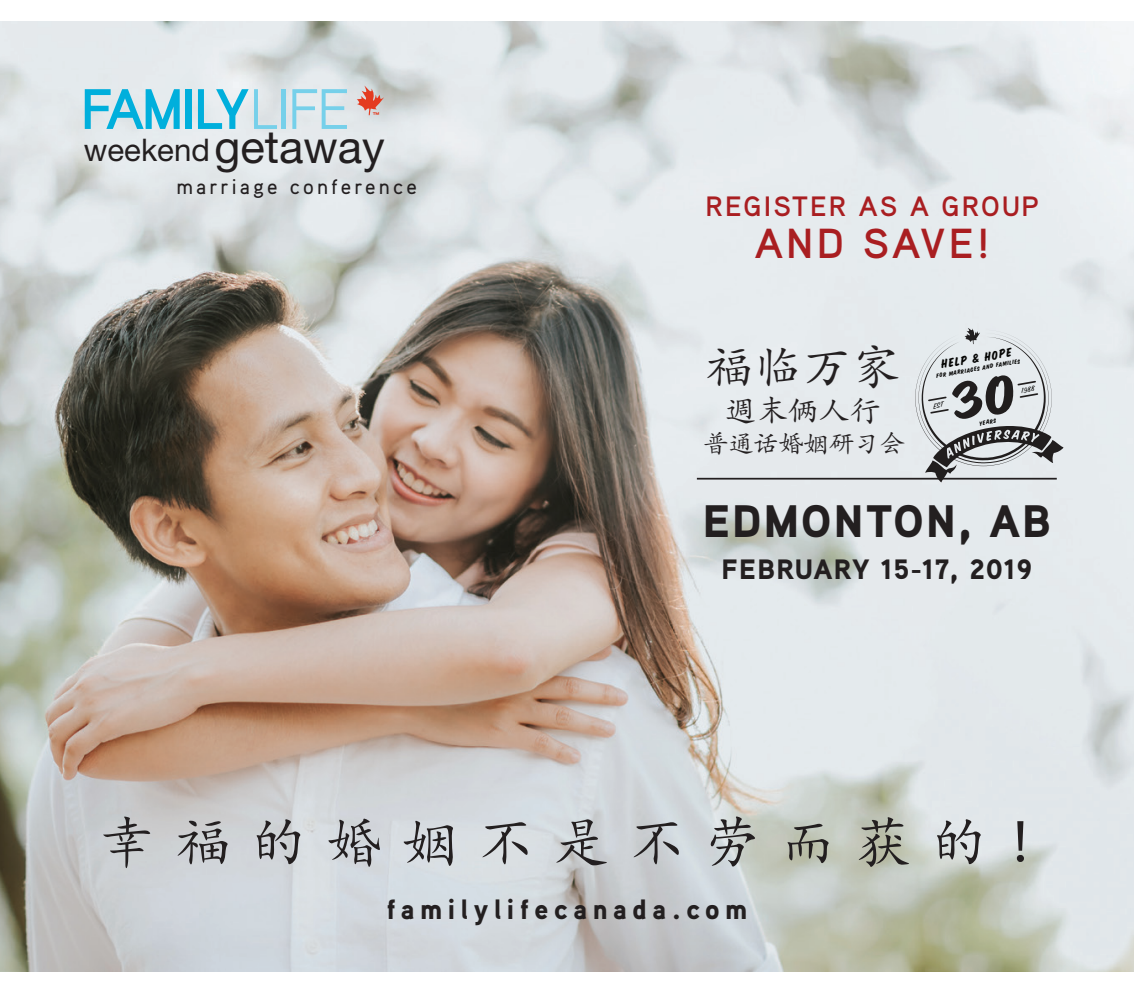
<style>
.page{position:relative;width:1134px;height:988px;background:#fff}
.page>*{position:absolute;margin:0;border:0;box-sizing:border-box;transform-origin:0 0}
.t1{font:700 57.05px "Aaux Pro OT";letter-spacing:-.05em;color:#00afdc}
.t2{font:56px "Kai Ti";letter-spacing:.35em;color:#231f20}
.t3{font:48.65px "Adobe Kaiti Std";color:#231f20}
.t4{font:900 45.5px "Aaux Pro OT";letter-spacing:.05em;color:#231f20}
.t5{font:700 42px "Aaux Pro OT";letter-spacing:.075em;color:#a91e21}
.t6{font:31.15px "Helvetica Neue LT Std";color:#231f20}
.t7{font:31.15px "Adobe Kaiti Std";color:#231f20}
.t8{font:900 28px "Aaux Pro OT";letter-spacing:.195em;color:#231f20}
.t9{font:900 28px "Aaux Pro OT";letter-spacing:.05em;color:#231f20}
.t10{font:700 28px "Aaux Pro OT";letter-spacing:.075em;color:#a91e21}
.t11{font:25.2px "Adobe Kaiti Std";color:#231f20}
.t12{font:500 21.35px "Aaux Pro OT";letter-spacing:.15em;color:#231f20}
.t13{font:13.3px "House Slant";color:#050504}
.t14{font:700 12.6px "Aaux Pro OT";color:#e43b20;scale:1.18 1}
.t15{font:8.4px "Sign Painter House Script";color:#050504}
.t16{font:6.65px "House Slant";color:#050504}
.s1{font-weight:400;color:#76d0ea}
.s2{font-size:45.15px}
</style>
<div class="page">
<img style="left:0;top:21px;width:1134px;height:951px">
<svg style="left:357px;top:85px;width:27px;height:30px"></svg>
<hr style="left:697px;top:478px;width:360px;height:1px;background:#231f20">
<svg style="left:915px;top:327px;width:149px;height:155px;background:#caced1"></svg>
<h1 class="t1" style="left:80px;top:73px;width:271px">FAMILY<span class="s1">LIFE</span></h1>
<h3 class="t14" style="left:372px;top:109px;width:10px">™</h3>
<h3 class="t6" style="left:84px;top:132px;width:302px">weekend<span class="s2">getaway</span></h3>
<h3 class="t12" style="left:176px;top:173px;width:242px">marriage conference</h3>
<h3 class="t10" style="left:705px;top:188px;width:335px">REGISTER AS A GROUP</h3>
<h3 class="t5" style="left:755px;top:216px;width:236px">AND SAVE!</h3>
<h3 class="t3" style="left:706px;top:337px;width:196px">福临万家</h3>
<h3 class="t7" style="left:725px;top:391px;width:158px">週末俩人行</h3>
<h3 class="t11" style="left:703px;top:428px;width:203px">普通话婚姻研习会</h3>
<h3 class="t13" style="left:940px;top:356px;width:73px;rotate:-10deg">HELP &amp; HOPE</h3>
<p class="t16" style="left:936px;top:372px;width:87px;rotate:-10deg">FOR MARRIAGES AND FAMILIES</p>
<p class="t16" style="left:979px;top:419px;width:19px;rotate:-10deg">YEARS</p>
<p class="t15" style="left:1021px;top:386px;width:15px;rotate:-10deg">1988</p>
<h3 class="t4" style="left:703px;top:491px;width:350px">EDMONTON, AB</h3>
<h3 class="t9" style="left:722px;top:551px;width:312px">FEBRUARY 15-17, 2019</h3>
<h2 class="t2" style="left:99px;top:814px;width:937px">幸福的婚姻不是不劳而获的!</h2>
<h3 class="t8" style="left:387px;top:891px;width:362px">familylifecanada.com</h3>
</div>
